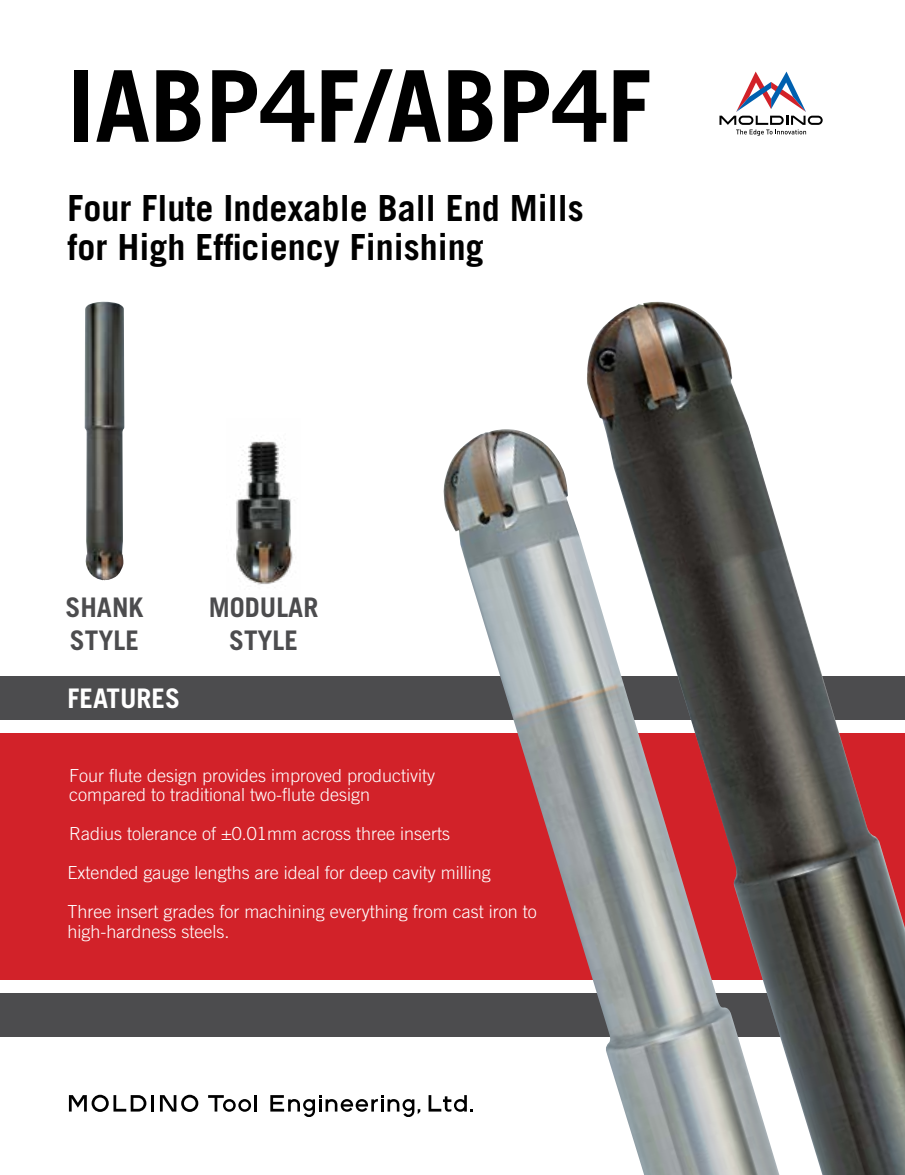
<style>
.page{position:relative;width:905px;height:1175px;background:#fff}
.page>*{position:absolute;margin:0;border:0;box-sizing:border-box;transform-origin:0 0}
.t1{font:700 99px "Trade Gothic";color:#000}
.t2{font:700 36px/39px "Trade Gothic";color:#000}
.t3{font:700 27px/32.4px "Trade Gothic";color:#4c4c4e}
.t4{font:700 27px "Trade Gothic";color:#fff}
.t5{font:300 18px/39px "Trade Gothic";color:#fff}
</style>
<div class="page">
<div style="left:0;top:733px;width:904px;height:246px;background:#d22229"></div>
<div style="left:0;top:676px;width:904px;height:43px;background:#4c4c4e"></div>
<div style="left:0;top:993px;width:904px;height:44px;background:#4c4c4e"></div>
<img style="left:85px;top:302px;width:39px;height:278px">
<img style="left:587px;top:302px;width:317px;height:872px">
<img style="left:442px;top:429px;width:337px;height:745px">
<img style="left:236px;top:441px;width:59px;height:144px">
<hr style="left:254px;top:1095px;width:3px;height:16px;background:#000">
<hr style="left:151px;top:1095px;width:3px;height:16px;background:#000">
<svg style="left:160px;top:1094px;width:38px;height:17px"></svg>
<svg style="left:69px;top:1094px;width:77px;height:17px"></svg>
<svg style="left:428px;top:1095px;width:44px;height:17px"></svg>
<svg style="left:208px;top:1095px;width:43px;height:16px"></svg>
<svg style="left:270px;top:1095px;width:150px;height:21px"></svg>
<svg style="left:719px;top:72px;width:103px;height:64px"></svg>
<h1 class="t1" style="left:68px;top:46px;width:585px">IABP4F/ABP4F</h1>
<h2 class="t2" style="left:68px;top:188px;width:518px">Four Flute Indexable Ball End Mills for High Efficiency Finishing</h2>
<h3 class="t3" style="left:65px;top:591px;width:80px">SHANK<br>STYLE</h3>
<h3 class="t3" style="left:209px;top:591px;width:111px;text-align:center">MODULAR<br>STYLE</h3>
<h3 class="t4" style="left:68px;top:681px;width:114px">FEATURES</h3>
<p class="t5" style="left:69px;top:765px;width:368px;line-height:19.5px">Four flute design provides improved productivity compared to traditional two-flute design</p>
<p class="t5" style="left:68px;top:814px;width:471px">Radius tolerance of ±0.01mm across three inserts<br>Extended gauge lengths are ideal for deep cavity milling<br>Three insert grades for machining everything from cast iron to</p>
<p class="t5" style="left:68px;top:911px;width:164px">high-hardness steels.</p>
</div>
